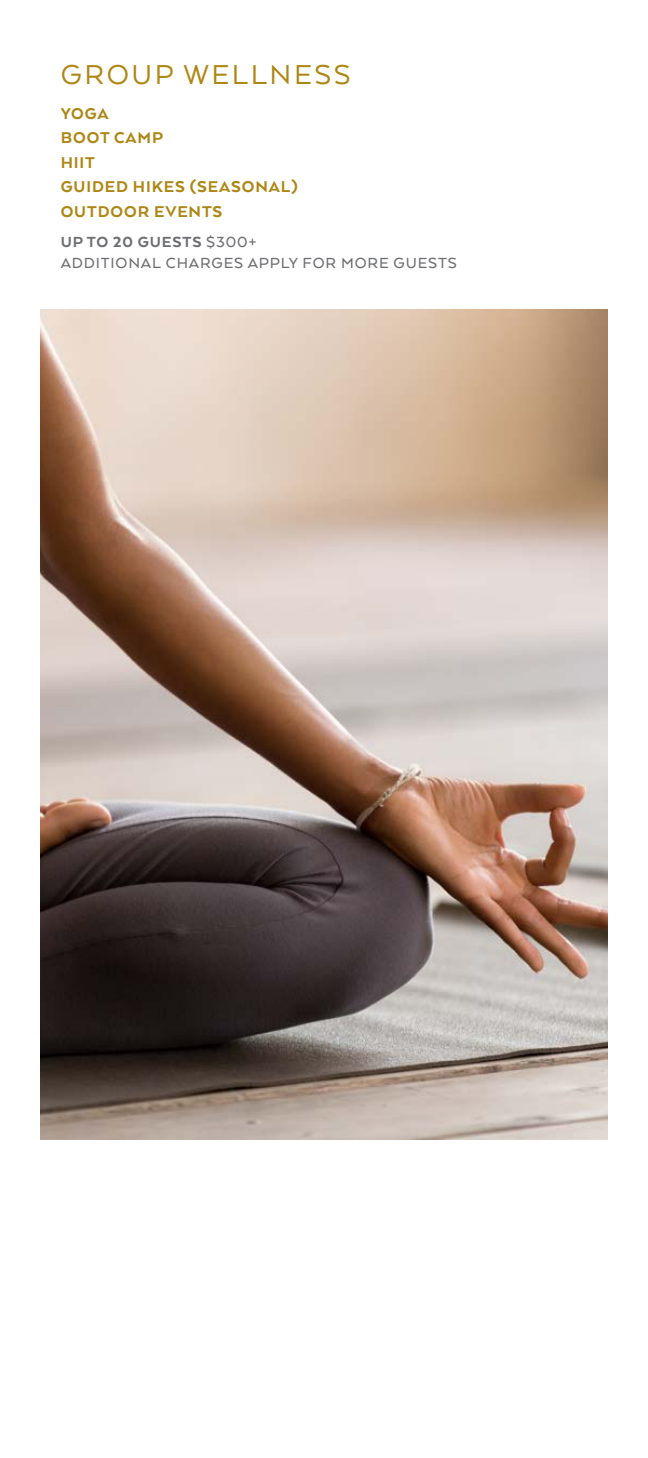
<style>
.page{position:relative;width:648px;height:1458px;background:#fff}
.page>*{position:absolute;margin:0;border:0;box-sizing:border-box;transform-origin:0 0}
.t1{font:31.5px "Arquitecta";letter-spacing:.08em;color:#ad8614}
.t2{font:800 18px/24.5px "Arquitecta";letter-spacing:.05em;color:#ad8614}
.t3{font:500 16.88px/20.2px "Arquitecta";letter-spacing:.05em;color:#6d6e71}
.s1{font-weight:800}
</style>
<div class="page">
<img style="left:40px;top:310px;width:568px;height:830px">
<h3 class="t1" style="left:61px;top:55px;width:291px">GROUP WELLNESS</h3>
<p class="t2" style="left:61px;top:101px;width:239px">YOGA<br>BOOT CAMP<br>HIIT<br>GUIDED HIKES (SEASONAL)<br>OUTDOOR EVENTS</p>
<p class="t3" style="left:61px;top:231px;width:398px"><span class="s1">UP TO 20 GUESTS</span> $300+<br>ADDITIONAL CHARGES APPLY FOR MORE GUESTS</p>
</div>
